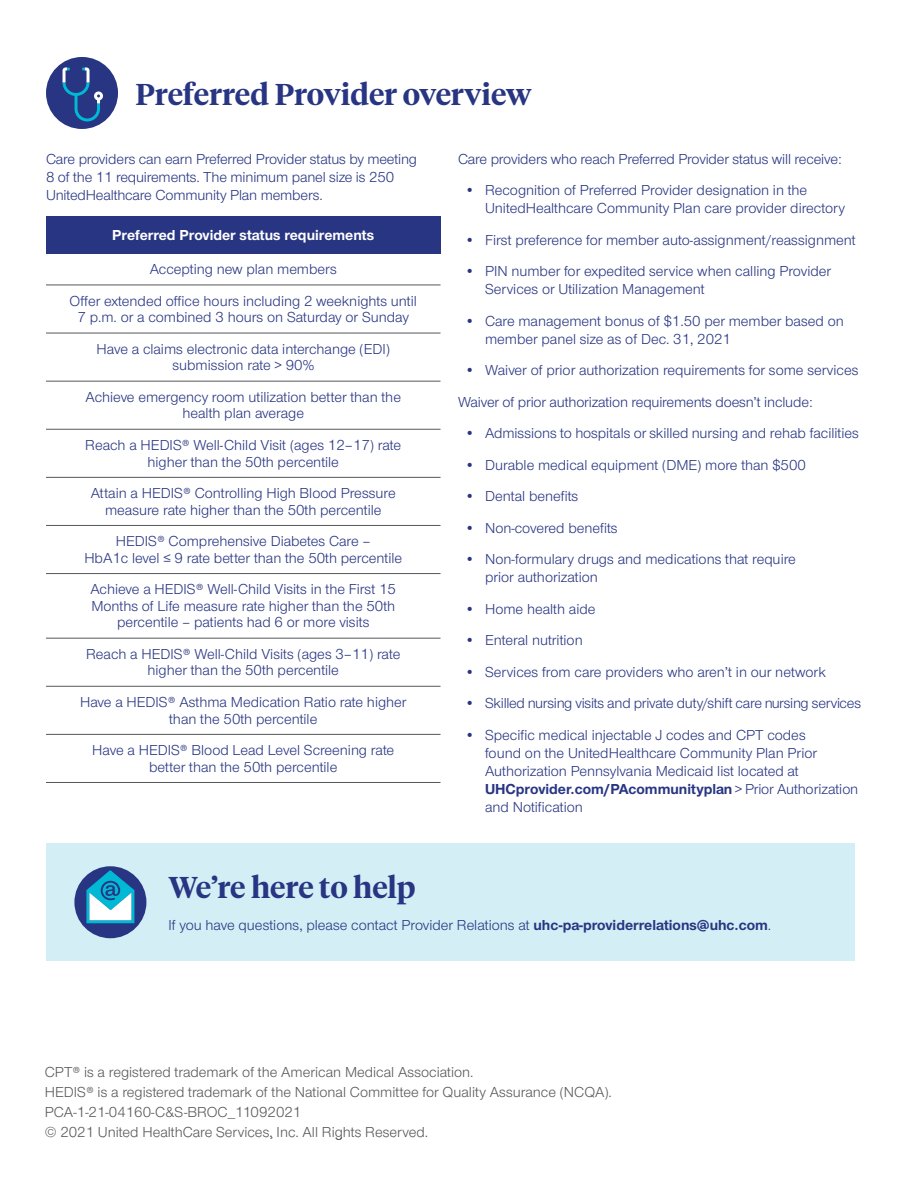
<style>
.page{position:relative;width:918px;height:1188px;background:#fff}
.page>*{position:absolute;margin:0;border:0;box-sizing:border-box;transform-origin:0 0}
.t1{font:600 30px "UHC Serif Headline";color:#283582}
.t2{font:15px/18px "UHC Sans";color:#283582;text-align:center}
.Disclaimer_Copyrigh{font:15px "UHC Sans";color:#57585a}
.t3{font:700 15px "UHC Sans";color:#fff}
.s1{font-weight:700}
</style>
<div class="page">
<div style="left:46px;top:844px;width:809px;height:117px;background:#d4eef5"></div>
<div style="left:46px;top:216px;width:395px;height:37px;background:#283582"></div>
<hr style="left:46px;top:285px;width:395px;height:1px;background:#57585a">
<hr style="left:46px;top:333px;width:395px;height:1px;background:#57585a">
<hr style="left:46px;top:381px;width:395px;height:1px;background:#57585a">
<hr style="left:46px;top:429px;width:395px;height:1px;background:#57585a">
<hr style="left:46px;top:477px;width:395px;height:1px;background:#57585a">
<hr style="left:46px;top:525px;width:395px;height:1px;background:#57585a">
<hr style="left:46px;top:573px;width:395px;height:1px;background:#57585a">
<hr style="left:46px;top:638px;width:395px;height:1px;background:#57585a">
<hr style="left:46px;top:686px;width:395px;height:1px;background:#57585a">
<hr style="left:46px;top:734px;width:395px;height:1px;background:#57585a">
<hr style="left:46px;top:782px;width:395px;height:1px;background:#57585a">
<div style="left:74px;top:866px;width:72px;height:72px;background:#283582;border-radius:50%"></div>
<svg style="left:86px;top:870px;width:48px;height:53px"></svg>
<div style="left:46px;top:57px;width:72px;height:72px;background:#283582;border-radius:50%"></div>
<svg style="left:63px;top:67px;width:40px;height:54px"></svg>
<p class="t1" style="left:135px;top:73px;width:398px">Preferred Provider overview</p>
<p class="t2" style="left:46px;top:149px;width:373px;text-align:left">Care providers can earn Preferred Provider status by meeting<br>8 of the 11 requirements. The minimum panel size is 250<br>UnitedHealthcare Community Plan members.</p>
<p class="t3" style="left:112px;top:225px;width:263px">Preferred Provider status requirements</p>
<p class="t2" style="left:70px;top:253px;width:349px;line-height:31.7px">Accepting new plan members<br>Offer extended office hours including 2 weeknights until</p>
<p class="t2" style="left:78px;top:301px;width:333px;line-height:31.7px">7 p.m. or a combined 3 hours on Saturday or Sunday<br>Have a claims electronic data interchange (EDI)</p>
<p class="t2" style="left:86px;top:349px;width:317px;line-height:31.7px">submission rate &gt; 90%<br>Achieve emergency room utilization better than the</p>
<p class="t2" style="left:85px;top:397px;width:317px;line-height:31.7px">health plan average<br>Reach a HEDIS® Well-Child Visit (ages 12–17) rate</p>
<p class="t2" style="left:91px;top:445px;width:307px;line-height:31.7px">higher than the 50th percentile<br>Attain a HEDIS® Controlling High Blood Pressure</p>
<p class="t2" style="left:105px;top:493px;width:278px;line-height:31.7px">measure rate higher than the 50th percentile<br>HEDIS® Comprehensive Diabetes Care –</p>
<p class="t2" style="left:84px;top:541px;width:319px;line-height:31.7px">HbA1c level ≤ 9 rate better than the 50th percentile<br>Achieve a HEDIS® Well-Child Visits in the First 15</p>
<p class="t2" style="left:91px;top:597px;width:305px;line-height:16.5px">Months of Life measure rate higher than the 50th percentile – patients had 6 or more visits</p>
<p class="t2" style="left:86px;top:645px;width:316px;line-height:16.5px">Reach a HEDIS® Well-Child Visits (ages 3–11) rate higher than the 50th percentile</p>
<p class="t2" style="left:80px;top:693px;width:328px;line-height:16.5px">Have a HEDIS® Asthma Medication Ratio rate higher than the 50th percentile</p>
<p class="t2" style="left:92px;top:741px;width:304px;line-height:16.5px">Have a HEDIS® Blood Lead Level Screening rate better than the 50th percentile</p>
<p class="t2" style="left:458px;top:149px;width:385px">Care providers who reach Preferred Provider status will receive:</p>
<p class="t2" style="left:485px;top:181px;width:361px;text-align:left;text-indent:-20px">• Recognition of Preferred Provider designation in the<br>UnitedHealthcare Community Plan care provider directory</p>
<p class="t2" style="left:465px;top:230px;width:393px">• First preference for member auto-assignment/reassignment</p>
<p class="t2" style="left:485px;top:262px;width:348px;text-align:left;text-indent:-20px">• PIN number for expedited service when calling Provider<br>Services or Utilization Management</p>
<p class="t2" style="left:485px;top:311px;width:360px;text-align:left;text-indent:-20px">• Care management bonus of $1.50 per member based on member panel size as of Dec. 31, 2021</p>
<p class="t2" style="left:458px;top:354px;width:402px;line-height:31.5px;text-align:left;text-indent:7px">• Waiver of prior authorization requirements for some services<br>Waiver of prior authorization requirements doesn’t include:</p>
<p class="t2" style="left:465px;top:424px;width:396px">• Admissions to hospitals or skilled nursing and rehab facilities</p>
<p class="t2" style="left:465px;top:455px;width:343px">• Durable medical equipment (DME) more than $500</p>
<p class="t2" style="left:465px;top:487px;width:115px">• Dental benefits</p>
<p class="t2" style="left:465px;top:518px;width:154px">• Non-covered benefits</p>
<p class="t2" style="left:485px;top:550px;width:312px;text-align:left;text-indent:-20px">• Non-formulary drugs and medications that require prior authorization</p>
<p class="t2" style="left:465px;top:599px;width:132px">• Home health aide</p>
<p class="t2" style="left:465px;top:631px;width:119px">• Enteral nutrition</p>
<p class="t2" style="left:465px;top:662px;width:363px">• Services from care providers who aren’t in our network</p>
<p class="t2" style="left:465px;top:694px;width:398px">• Skilled nursing visits and private duty/shift care nursing services</p>
<p class="t2" style="left:485px;top:725px;width:375px;text-align:left;text-indent:-20px">• Specific medical injectable J codes and CPT codes<br>found on the UnitedHealthcare Community Plan Prior Authorization Pennsylvania Medicaid list located at <span class="s1">UHCprovider.com/PAcommunityplan</span> &gt; Prior Authorization and Notification</p>
<p class="t1" style="left:168px;top:867px;width:249px">We’re here to help</p>
<p class="t2" style="left:168px;top:915px;width:604px">If you have questions, please contact Provider Relations at <span class="s1">uhc-pa-providerrelations@uhc.com</span>.</p>
<p class="Disclaimer_Copyrigh" style="left:45px;top:1062px;width:430px">CPT® is a registered trademark of the American Medical Association.</p>
<p class="Disclaimer_Copyrigh" style="left:45px;top:1082px;width:569px">HEDIS® is a registered trademark of the National Committee for Quality Assurance (NCQA).</p>
<p class="Disclaimer_Copyrigh" style="left:45px;top:1102px;width:258px">PCA-1-21-04160-C&amp;S-BROC_11092021</p>
<p class="Disclaimer_Copyrigh" style="left:45px;top:1123px;width:385px">© 2021 United HealthCare Services, Inc. All Rights Reserved.</p>
<p class="Disclaimer_Copyrigh" style="left:45px;top:1097px;width:96px">PCA-21-00598</p>
</div>
